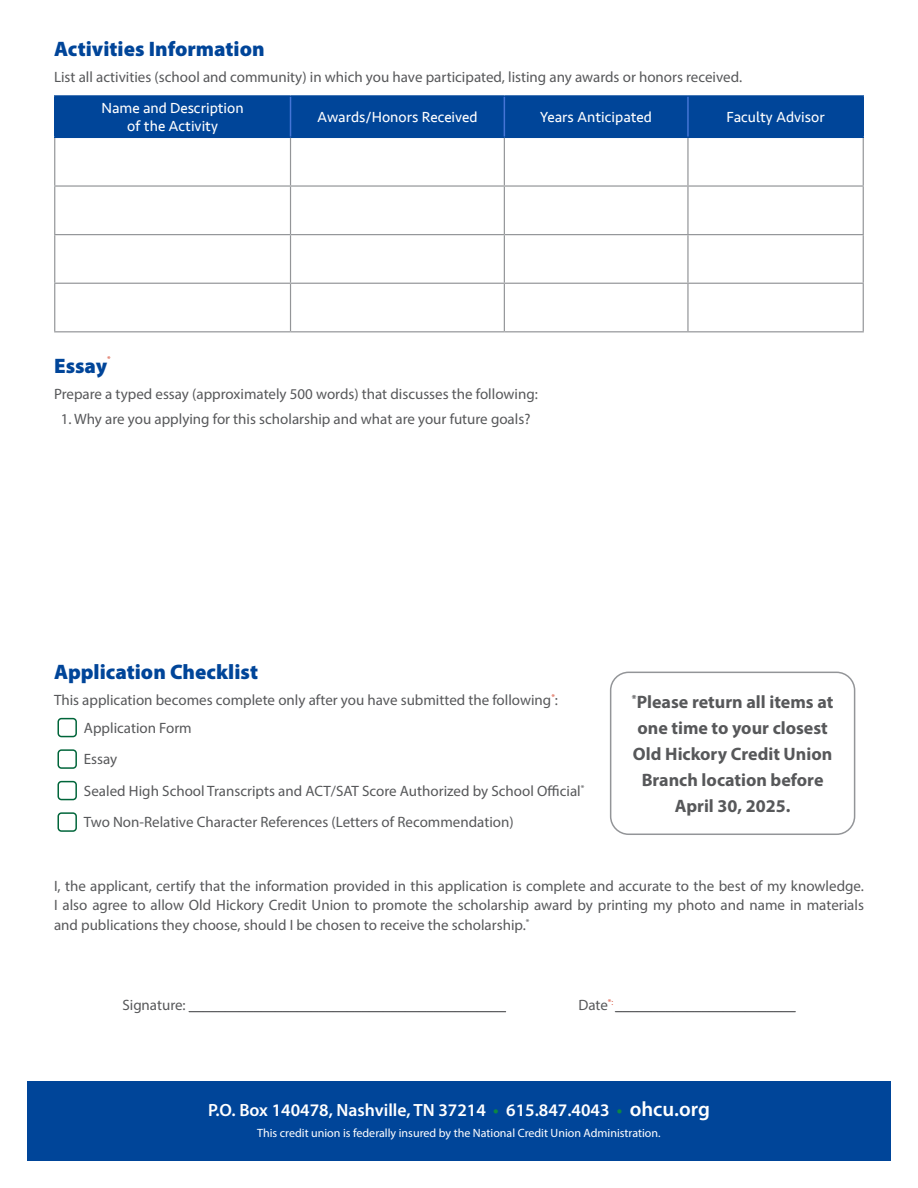
<style>
.page{position:relative;width:918px;height:1188px;background:#fff}
.page>*{position:absolute;margin:0;border:0;box-sizing:border-box;transform-origin:0 0}
.t1{font:900 21px "Myriad Pro";color:#004599}
.t2{font:600 20.7px "Myriad Pro";color:#fff}
.t3{font:700 18px/25.8px "Myriad Pro";color:#57585a;text-align:center}
.t4{font:600 17.7px "Myriad Pro";color:#fff}
.t5{font:15px/19.8px "Myriad Pro";color:#57585a;text-align:justify}
.t6{font:15px/18px "Seravek";color:#fff;text-align:center}
.t7{font:12px "Myriad Pro";color:#fff}
.t8{font:8.7px "Myriad Pro";color:#d95842}
.s1{color:#0d8742}
</style>
<div class="page">
<div style="left:0;top:1081px;width:918px;height:105px;background:#004599"></div>
<div style="left:56px;top:97px;width:806px;height:40px;background:#004599"></div>
<hr style="left:54px;top:95px;width:237px;height:2px;background:#004599">
<hr style="left:54px;top:97px;width:2px;height:40px;background:#004599">
<hr style="left:291px;top:95px;width:213px;height:2px;background:#004599">
<hr style="left:504px;top:95px;width:184px;height:2px;background:#004599">
<hr style="left:688px;top:95px;width:176px;height:2px;background:#004599">
<hr style="left:862px;top:97px;width:2px;height:40px;background:#004599">
<hr style="left:54px;top:137px;width:237px;height:1px;background:#004599">
<hr style="left:291px;top:137px;width:213px;height:1px;background:#004599">
<hr style="left:504px;top:137px;width:184px;height:1px;background:#004599">
<hr style="left:688px;top:137px;width:176px;height:1px;background:#004599">
<hr style="left:290px;top:97px;width:1px;height:40px;background:#4575d6">
<hr style="left:504px;top:97px;width:1px;height:40px;background:#4575d6">
<hr style="left:687px;top:97px;width:2px;height:40px;background:#4575d6">
<hr style="left:54px;top:138px;width:1px;height:47px;background:#939598">
<hr style="left:290px;top:138px;width:1px;height:47px;background:#939598">
<hr style="left:504px;top:138px;width:1px;height:47px;background:#939598">
<hr style="left:687px;top:138px;width:2px;height:47px;background:#939598">
<hr style="left:863px;top:138px;width:1px;height:47px;background:#939598">
<hr style="left:54px;top:185px;width:237px;height:2px;background:#939598">
<hr style="left:54px;top:187px;width:1px;height:47px;background:#939598">
<hr style="left:291px;top:185px;width:213px;height:2px;background:#939598">
<hr style="left:290px;top:187px;width:1px;height:47px;background:#939598">
<hr style="left:504px;top:185px;width:184px;height:2px;background:#939598">
<hr style="left:504px;top:187px;width:1px;height:47px;background:#939598">
<hr style="left:688px;top:185px;width:176px;height:2px;background:#939598">
<hr style="left:687px;top:187px;width:2px;height:47px;background:#939598">
<hr style="left:863px;top:187px;width:1px;height:47px;background:#939598">
<hr style="left:54px;top:234px;width:237px;height:1px;background:#939598">
<hr style="left:54px;top:235px;width:1px;height:48px;background:#939598">
<hr style="left:291px;top:234px;width:213px;height:1px;background:#939598">
<hr style="left:290px;top:235px;width:1px;height:48px;background:#939598">
<hr style="left:504px;top:234px;width:184px;height:1px;background:#939598">
<hr style="left:504px;top:235px;width:1px;height:48px;background:#939598">
<hr style="left:688px;top:234px;width:176px;height:1px;background:#939598">
<hr style="left:687px;top:235px;width:2px;height:48px;background:#939598">
<hr style="left:863px;top:235px;width:1px;height:48px;background:#939598">
<hr style="left:54px;top:283px;width:237px;height:1px;background:#939598">
<hr style="left:54px;top:284px;width:1px;height:47px;background:#939598">
<hr style="left:291px;top:283px;width:213px;height:1px;background:#939598">
<hr style="left:290px;top:284px;width:1px;height:47px;background:#939598">
<hr style="left:504px;top:283px;width:184px;height:1px;background:#939598">
<hr style="left:504px;top:284px;width:1px;height:47px;background:#939598">
<hr style="left:688px;top:283px;width:176px;height:1px;background:#939598">
<hr style="left:687px;top:284px;width:2px;height:47px;background:#939598">
<hr style="left:863px;top:284px;width:1px;height:47px;background:#939598">
<hr style="left:54px;top:331px;width:237px;height:1px;background:#939598">
<hr style="left:291px;top:331px;width:213px;height:1px;background:#939598">
<hr style="left:504px;top:331px;width:184px;height:1px;background:#939598">
<hr style="left:688px;top:331px;width:176px;height:1px;background:#939598">
<div style="left:57px;top:718px;width:20px;height:19px;border:2px solid #00653a;border-radius:3px"></div>
<div style="left:57px;top:749px;width:20px;height:20px;border:2px solid #00653a;border-radius:3px"></div>
<div style="left:57px;top:781px;width:20px;height:19px;border:2px solid #00653a;border-radius:3px"></div>
<div style="left:57px;top:812px;width:20px;height:20px;border:2px solid #00653a;border-radius:3px"></div>
<div style="left:610px;top:672px;width:245px;height:163px;border:2px solid #939598;border-radius:18px"></div>
<hr style="left:189px;top:1011px;width:317px;height:1px;background:#57585a">
<hr style="left:615px;top:1011px;width:181px;height:1px;background:#57585a">
<div style="left:0;top:0;width:27px;height:1188px;background:#fff"></div>
<div style="left:0;top:1161px;width:918px;height:27px;background:#fff"></div>
<div style="left:891px;top:0;width:27px;height:1188px;background:#fff"></div>
<h2 class="t1" style="left:54px;top:35px;width:212px">Activities Information</h2>
<p class="t5" style="left:54px;top:67px;width:690px">List all activities (school and community) in which you have participated, listing any awards or honors received.</p>
<p class="t6" style="left:102px;top:99px;width:144px">Name and Description of the Activity</p>
<p class="t6" style="left:317px;top:108px;width:162px">Awards/Honors Received</p>
<p class="t6" style="left:540px;top:108px;width:113px">Years Anticipated</p>
<p class="t6" style="left:726px;top:108px;width:100px">Faculty Advisor</p>
<h2 class="t8" style="left:107px;top:354px;width:5px">*</h2>
<h2 class="t1" style="left:54px;top:352px;width:55px">Essay</h2>
<p class="t5" style="left:54px;top:384px;width:485px">Prepare a typed essay (approximately 500 words) that discusses the following:</p>
<p class="t5" style="left:61px;top:409px;width:471px">1. Why are you applying for this scholarship and what are your future goals?</p>
<h2 class="t1" style="left:54px;top:658px;width:206px">Application Checklist</h2>
<p class="t5" style="left:54px;top:690px;width:505px">This application becomes complete only after you have submitted the following<sup>*</sup>:</p>
<p class="t5" style="left:84px;top:718px;width:109px">Application Form</p>
<p class="t5" style="left:84px;top:749px;width:35px">Essay</p>
<p class="t5" style="left:84px;top:781px;width:502px">Sealed High School Transcripts and ACT/SAT Score Authorized by School Official<sup>*</sup></p>
<p class="t5" style="left:84px;top:812px;width:431px">Two Non-Relative Character References (Letters of Recommendation)</p>
<p class="t3" style="left:632px;top:689px;width:203px"><sup>*</sup>Please return all items at one time to your closest<br>Old Hickory Credit Union<br>Branch location before<br>April 30, 2025.</p>
<p class="t5" style="left:54px;top:875px;width:812px">I, the applicant, certify that the information provided in this application is complete and accurate to the best of my knowledge.<br>I also agree to allow Old Hickory Credit Union to promote the scholarship award by printing my photo and name in materials and publications they choose, should I be chosen to receive the scholarship.<sup>*</sup></p>
<p class="t5" style="left:122px;top:995px;width:385px">Signature: ____________________________________________</p>
<p class="t5" style="left:578px;top:995px;width:219px">Date<sup>*:</sup> _________________________</p>
<p class="t4" style="left:208px;top:1099px;width:416px">P.O. Box 140478, Nashville, TN 37214 <span class="s1">•</span> 615.847.4043 <span class="s1">•</span></p>
<p class="t2" style="left:630px;top:1096px;width:82px">ohcu.org</p>
<p class="t7" style="left:257px;top:1125px;width:405px">This credit union is federally insured by the National Credit Union Administration.</p>
</div>
